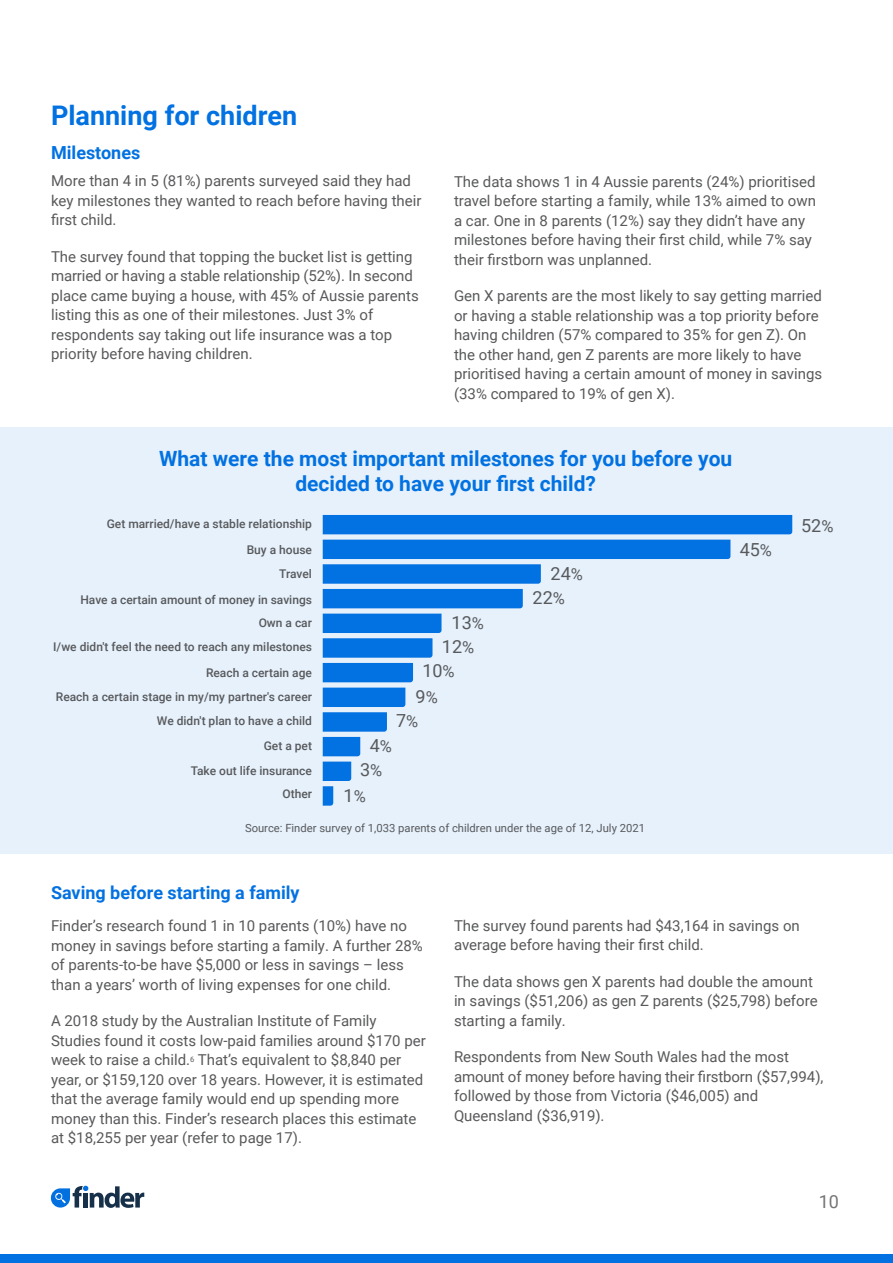
<style>
.page{position:relative;width:893px;height:1263px;background:#fff}
.page>*{position:absolute;margin:0;border:0;box-sizing:border-box;transform-origin:0 0}
.t1{font:700 27px "Roboto";color:#0271e1}
.t2{font:700 21px/25.2px "Roboto";color:#0271e1;text-align:center}
.t3{font:700 18px "Roboto";color:#0271e1}
.t4{font:18px "Roboto";color:#58595b}
.t5{font:18px "Roboto";color:#757577}
.t6{font:15px/19.5px "Roboto";color:#58595b}
.t7{font:500 12px/23.9px "Roboto";color:#58595b;text-align:right}
.t8{font:11.25px "Roboto";color:#58595b}
.s1{font-size:16.5px}
</style>
<div class="page">
<div style="left:0;top:1254px;width:893px;height:9px;background:#0271e1"></div>
<svg style="left:51px;top:1186px;width:93px;height:21px"></svg>
<div style="left:0;top:427px;width:893px;height:426px;background:#e6f1fc"></div>
<div style="left:323px;top:515px;width:469px;height:19px;background:#0271e1"></div>
<svg style="left:323px;top:540px;width:407px;height:68px"></svg>
<svg style="left:323px;top:614px;width:119px;height:68px"></svg>
<svg style="left:323px;top:688px;width:82px;height:118px"></svg>
<h1 class="t1" style="left:51px;top:96px;width:248px">Planning for chidren</h1>
<p class="t3" style="left:51px;top:140px;width:91px">Milestones</p>
<p class="t6" style="left:51px;top:171px;width:372px">More than 4 in 5 (81%) parents surveyed said they had key milestones they wanted to reach before having their first child.</p>
<p class="t6" style="left:51px;top:246px;width:369px">The survey found that topping the bucket list is getting married or having a stable relationship (52%). In second place came buying a house, with 45% of Aussie parents listing this as one of their milestones. Just 3% of respondents say taking out life insurance was a top priority before having children.</p>
<p class="t6" style="left:454px;top:171px;width:363px">The data shows 1 in 4 Aussie parents (24%) prioritised travel before starting a family, while 13% aimed to own a car. One in 8 parents (12%) say they didn’t have any milestones before having their first child, while 7% say their firstborn was unplanned.</p>
<p class="t6" style="left:454px;top:285px;width:370px">Gen X parents are the most likely to say getting married or having a stable relationship was a top priority before having children (57% compared to 35% for gen Z). On the other hand, gen Z parents are more likely to have prioritised having a certain amount of money in savings (33% compared to 19% of gen X).</p>
<h2 class="t2" style="left:159px;top:445px;width:575px">What were the most important milestones for you before you decided to have your first child?</h2>
<p class="t7" style="left:107px;top:512px;width:207px">Get married/have a stable relationship</p>
<p class="t4" style="left:801px;top:513px;width:34px">52<span class="s1">%</span></p>
<p class="t4" style="left:740px;top:537px;width:34px">45<span class="s1">%</span></p>
<p class="t4" style="left:551px;top:561px;width:34px">24<span class="s1">%</span></p>
<p class="t4" style="left:452px;top:610px;width:34px">13<span class="s1">%</span></p>
<p class="t4" style="left:442px;top:634px;width:34px">12<span class="s1">%</span></p>
<p class="t4" style="left:422px;top:658px;width:34px">10<span class="s1">%</span></p>
<p class="t4" style="left:416px;top:684px;width:24px">9<span class="s1">%</span></p>
<p class="t4" style="left:396px;top:708px;width:24px">7<span class="s1">%</span></p>
<p class="t4" style="left:370px;top:733px;width:24px">4<span class="s1">%</span></p>
<p class="t4" style="left:360px;top:757px;width:24px">3<span class="s1">%</span></p>
<p class="t4" style="left:344px;top:783px;width:24px">1<span class="s1">%</span></p>
<p class="t7" style="left:247px;top:537px;width:67px">Buy a house</p>
<p class="t7" style="left:279px;top:561px;width:34px">Travel</p>
<p class="t4" style="left:533px;top:585px;width:34px">22<span class="s1">%</span></p>
<p class="t7" style="left:80px;top:587px;width:233px">Have a certain amount of money in savings</p>
<p class="t7" style="left:259px;top:611px;width:55px">Own a car</p>
<p class="t7" style="left:53px;top:635px;width:260px">I/we didn't feel the need to reach any milestones</p>
<p class="t7" style="left:206px;top:660px;width:108px">Reach a certain age</p>
<p class="t7" style="left:157px;top:708px;width:157px">We didn't plan to have a child</p>
<p class="t7" style="left:56px;top:684px;width:258px">Reach a certain stage in my/my partner's career</p>
<p class="t7" style="left:264px;top:734px;width:50px">Get a pet</p>
<p class="t7" style="left:191px;top:758px;width:123px">Take out life insurance<br>Other</p>
<p class="t8" style="left:245px;top:820px;width:402px">Source: Finder survey of 1,033 parents of children under the age of 12, July 2021</p>
<p class="t3" style="left:51px;top:880px;width:250px">Saving before starting a family</p>
<p class="t6" style="left:51px;top:916px;width:373px">Finder’s research found 1 in 10 parents (10%) have no money in savings before starting a family. A further 28% of parents-to-be have $5,000 or less in savings – less than a years’ worth of living expenses for one child.</p>
<p class="t6" style="left:51px;top:1011px;width:376px">A 2018 study by the Australian Institute of Family Studies found it costs low-paid families around $170 per week to raise a child.<sup>6</sup> That’s equivalent to $8,840 per year, or $159,120 over 18 years. However, it is estimated that the average family would end up spending more money than this. Finder’s research places this estimate at $18,255 per year (refer to page 17).</p>
<p class="t6" style="left:454px;top:915px;width:347px">The survey found parents had $43,164 in savings on average before having their first child.</p>
<p class="t6" style="left:454px;top:971px;width:365px">The data shows gen X parents had double the amount in savings ($51,206) as gen Z parents ($25,798) before starting a family.</p>
<p class="t6" style="left:454px;top:1047px;width:371px">Respondents from New South Wales had the most amount of money before having their firstborn ($57,994), followed by those from Victoria ($46,005) and Queensland ($36,919).</p>
<p class="t5" style="left:819px;top:1189px;width:22px">10</p>
</div>
